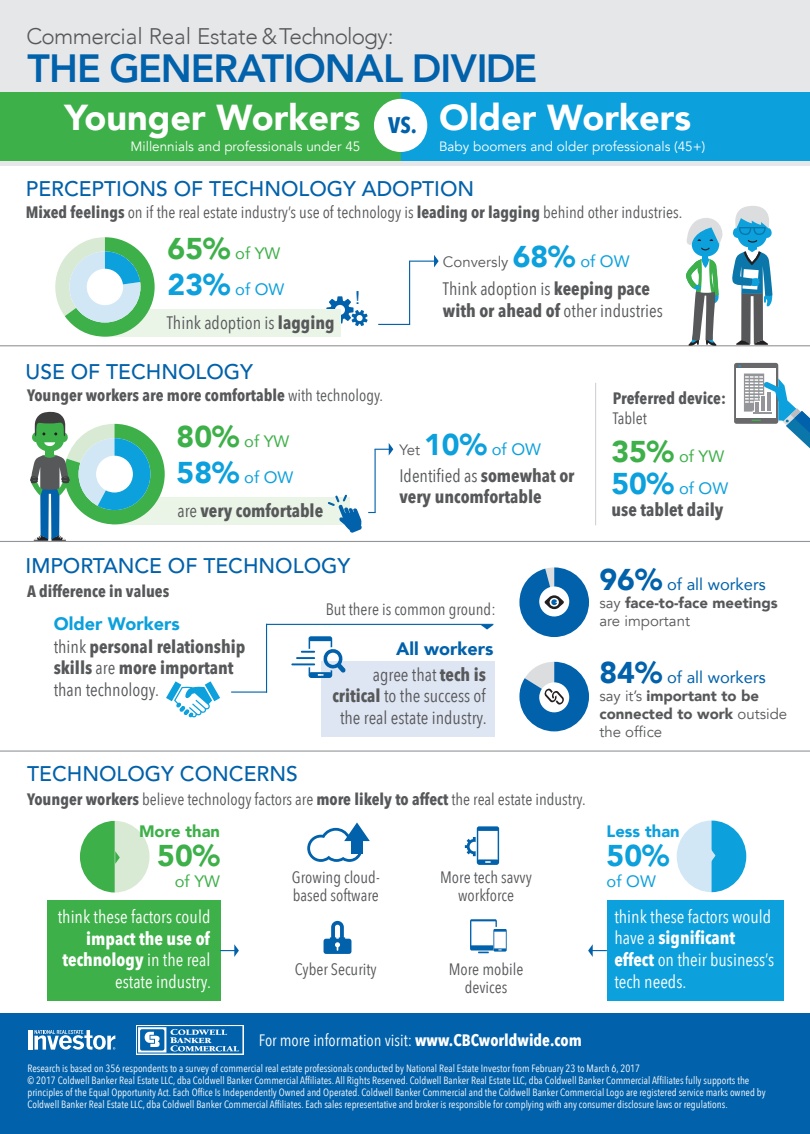
<style>
.page{position:relative;width:810px;height:1134px;background:#fff}
.page>*{position:absolute;margin:0;border:0;box-sizing:border-box;transform-origin:0 0}
.t1{font:800 39px "Avenir";letter-spacing:-.03em;color:#0161aa}
.t2{font:900 36px "Avenir";color:#fff}
.t3{font:900 30px "Avenir";color:#3eb049}
.t4{font:900 30px "Avenir";color:#0ca0dc}
.t5{font:300 22.5px "Avenir";letter-spacing:-.02em;color:#57585a}
.t6{font:700 22.5px "Avenir Next Condensed";color:#0161aa}
.t7{font:500 21px "Avenir";color:#0161aa}
.t8{font:18px/21.6px "Avenir Next Condensed";color:#57585a}
.t9{font:700 18px/21.6px "Avenir Next Condensed";color:#57585a}
.t10{font:18px/21.6px "Avenir Next Condensed";color:#fff}
.t11{font:700 18px/21.6px "Avenir Next Condensed";color:#fff;text-align:right}
.t12{font:900 18px "Avenir";color:#0ca0dc}
.t13{font:900 18px "Avenir";color:#0161aa}
.t14{font:18px "Arial";color:#0161aa}
.t15{font:16.5px/18px "Avenir Next Condensed";color:#57585a;text-align:center}
.t16{font:700 16.5px "Avenir Next Condensed";color:#57585a}
.t17{font:16.5px/36px "Avenir";color:#3eb049}
.t18{font:16.5px "Avenir Next Condensed";color:#fff}
.t19{font:16.5px "Avenir";color:#0161aa}
.t20{font:16.5px "Avenir";color:#0ca0dc}
.t21{font:900 16.5px "Avenir";color:#3eb049}
.t22{font:900 16.5px "Avenir";color:#0ca0dc}
.t23{font:900 15px/18px "Avenir";color:#57585a}
.t24{font:15px "Avenir";color:#57585a}
.t25{font:13.5px "Avenir";color:#fff}
.t26{font:10.5px/12px "Avenir Next Condensed";color:#fff}
.s1{font-weight:700}
.s2{font-weight:900;font-size:30px}
.s3{font-weight:900;font-size:30px;color:#0ca0dc}
.s4{color:#0ca0dc}
.s5{font-size:16.5px;color:#0ca0dc}
.s6{font-weight:400}
.s7{font-size:15px;color:#57585a}
</style>
<div class="page">
<div style="left:0;top:0;width:810px;height:165px;background:#e6e7e9"></div>
<div style="left:0;top:1012px;width:810px;height:121px;background:#0161aa"></div>
<svg style="left:136px;top:1025px;width:107px;height:29px"></svg>
<svg style="left:137px;top:1025px;width:105px;height:28px"></svg>
<svg style="left:323px;top:920px;width:28px;height:33px"></svg>
<hr style="left:28px;top:1029px;width:4px;height:20px;background:#fff">
<svg style="left:34px;top:1030px;width:81px;height:19px"></svg>
<hr style="left:0;top:345px;width:810px;height:1px;background:#939598">
<hr style="left:0;top:540px;width:810px;height:2px;background:#939598">
<hr style="left:0;top:750px;width:810px;height:1px;background:#939598">
<div style="left:607px;top:900px;width:176px;height:100px;background:#0ca0dc"></div>
<div style="left:47px;top:900px;width:173px;height:100px;background:#3eb049"></div>
<svg style="left:80px;top:820px;width:69px;height:72px"></svg>
<div style="left:321px;top:661px;width:173px;height:75px;background:#dfe6f3"></div>
<svg style="left:326px;top:296px;width:42px;height:30px"></svg>
<hr style="left:595px;top:382px;width:1px;height:143px;background:#d1d2d4">
<div style="left:112px;top:497px;width:238px;height:28px;background:#eaf4e7"></div>
<div style="left:103px;top:309px;width:238px;height:28px;background:#eaf4e7"></div>
<svg style="left:55px;top:237px;width:100px;height:99px"></svg>
<hr style="left:378px;top:324px;width:32px;height:1px;background:#0161aa">
<hr style="left:409px;top:261px;width:1px;height:63px;background:#0161aa">
<hr style="left:374px;top:449px;width:2px;height:63px;background:#0161aa">
<hr style="left:266px;top:623px;width:227px;height:1px;background:#0161aa">
<hr style="left:266px;top:623px;width:1px;height:69px;background:#0161aa">
<hr style="left:231px;top:691px;width:36px;height:1px;background:#0161aa">
<svg style="left:481px;top:624px;width:12px;height:5px"></svg>
<svg style="left:374px;top:443px;width:19px;height:12px"></svg>
<svg style="left:409px;top:255px;width:30px;height:12px"></svg>
<svg style="left:684px;top:218px;width:41px;height:128px"></svg>
<svg style="left:732px;top:206px;width:40px;height:139px"></svg>
<svg style="left:30px;top:411px;width:135px;height:129px"></svg>
<svg style="left:328px;top:494px;width:34px;height:39px"></svg>
<svg style="left:166px;top:681px;width:54px;height:36px"></svg>
<hr style="left:291px;top:663px;width:24px;height:2px;background:#0161aa">
<svg style="left:296px;top:636px;width:50px;height:41px"></svg>
<svg style="left:519px;top:567px;width:70px;height:70px"></svg>
<svg style="left:519px;top:661px;width:70px;height:70px"></svg>
<svg style="left:677px;top:820px;width:69px;height:71px"></svg>
<svg style="left:220px;top:944px;width:19px;height:12px"></svg>
<svg style="left:588px;top:944px;width:19px;height:12px"></svg>
<svg style="left:307px;top:822px;width:63px;height:39px"></svg>
<div style="left:351px;top:839px;width:12px;height:14px;background:#0161aa"></div>
<svg style="left:465px;top:826px;width:34px;height:38px"></svg>
<svg style="left:470px;top:919px;width:37px;height:34px"></svg>
<div style="left:734px;top:363px;width:44px;height:60px;background:#69696c;border-radius:2px"></div>
<div style="left:736px;top:368px;width:40px;height:49px;background:#fff"></div>
<svg style="left:744px;top:373px;width:66px;height:76px"></svg>
<div style="left:386px;top:93px;width:424px;height:68px;background:#0ca0dc"></div>
<div style="left:0;top:93px;width:401px;height:68px;background:#3eb049"></div>
<div style="left:374px;top:99px;width:53px;height:53px;background:#fff;border-radius:50%"></div>
<h3 class="t5" style="left:26px;top:23px;width:369px">Commercial Real Estate &amp; Technology:</h3>
<h1 class="t1" style="left:27px;top:45px;width:511px">THE GENERATIONAL DIVIDE</h1>
<h2 class="t2" style="left:64px;top:87px;width:297px">Younger Workers</h2>
<p class="t25" style="left:131px;top:139px;width:231px">Millennials and professionals under 45</p>
<h3 class="t6" style="left:388px;top:112px;width:30px">VS.</h3>
<h2 class="t2" style="left:439px;top:87px;width:253px">Older Workers</h2>
<p class="t25" style="left:439px;top:139px;width:268px">Baby boomers and older professionals (45+)</p>
<h3 class="t7" style="left:26px;top:177px;width:450px">PERCEPTIONS OF TECHNOLOGY ADOPTION</h3>
<h3 class="t15" style="left:26px;top:202px;width:658px"><span class="s1">Mixed feelings</span> on if the real estate industry’s use of technology is <span class="s1">leading or lagging</span> behind other industries.</h3>
<h3 class="t17" style="left:168px;top:235px;width:118px"><span class="s2">65%</span> of YW<br><span class="s3">23%</span> <span class="s4">of OW</span></h3>
<h3 class="t8" style="left:167px;top:311px;width:169px">Think adoption is <span class="s1">lagging</span></h3>
<h3 class="t24" style="left:443px;top:253px;width:188px">Conversly <span class="s3">68%</span> <span class="s5">of OW</span></h3>
<h3 class="t8" style="left:443px;top:277px;width:221px">Think adoption is <span class="s1">keeping pace with or ahead of</span> other industries</h3>
<h3 class="t14" style="left:355px;top:286px;width:7px">!</h3>
<h3 class="t7" style="left:26px;top:359px;width:229px">USE OF TECHNOLOGY</h3>
<h3 class="t16" style="left:27px;top:385px;width:358px">Younger workers are more comfortable <span class="s6">with technology.</span></h3>
<h3 class="t17" style="left:177px;top:423px;width:118px"><span class="s2">80%</span> of YW<br><span class="s3">58%</span> <span class="s4">of OW</span></h3>
<h3 class="t9" style="left:177px;top:500px;width:147px"><span class="s6">are</span> very comfortable</h3>
<h3 class="t7" style="left:26px;top:554px;width:326px">IMPORTANCE OF TECHNOLOGY</h3>
<h3 class="t16" style="left:27px;top:581px;width:144px">A difference in values</h3>
<h3 class="t20" style="left:399px;top:436px;width:143px"><span class="s7">Yet</span> <span class="s2">10%</span> of OW</h3>
<h3 class="t9" style="left:399px;top:464px;width:177px"><span class="s6">Identified as</span> somewhat or very uncomfortable</h3>
<h3 class="t12" style="left:54px;top:608px;width:127px">Older Workers</h3>
<h3 class="t9" style="left:54px;top:635px;width:193px"><span class="s6">think</span> personal relationship skills <span class="s6">are</span> more important <span class="s6">than technology.</span></h3>
<h3 class="t15" style="left:326px;top:599px;width:171px">But there is common ground:</h3>
<h3 class="t13" style="left:396px;top:633px;width:99px">All workers</h3>
<h3 class="t8" style="left:332px;top:662px;width:156px;text-align:right">agree that <span class="s1">tech is critical</span> to the success of the real estate industry.</h3>
<h3 class="t16" style="left:613px;top:388px;width:115px">Preferred device:</h3>
<h3 class="t15" style="left:613px;top:408px;width:36px">Tablet</h3>
<h3 class="t17" style="left:611px;top:440px;width:118px;line-height:31.5px"><span class="s2">35%</span> of YW<br><span class="s3">50%</span> <span class="s4">of OW</span></h3>
<h3 class="t9" style="left:611px;top:498px;width:113px">use tablet daily</h3>
<h3 class="t19" style="left:599px;top:571px;width:168px"><span class="s2">96%</span> of all workers</h3>
<h3 class="t23" style="left:599px;top:593px;width:180px"><span class="s6">say</span> face-to-face meetings <span class="s6">are important</span></h3>
<h3 class="t19" style="left:599px;top:664px;width:168px"><span class="s2">84%</span> of all workers</h3>
<h3 class="t23" style="left:599px;top:686px;width:189px"><span class="s6">say it’s</span> important to be connected to work <span class="s6">outside the office</span></h3>
<h3 class="t7" style="left:27px;top:761px;width:272px">TECHNOLOGY CONCERNS</h3>
<h3 class="t15" style="left:27px;top:788px;width:560px"><span class="s1">Younger workers</span> believe technology factors are <span class="s1">more likely to affect</span> the real estate industry.</h3>
<h3 class="t21" style="left:139px;top:817px;width:82px">More than</h3>
<h3 class="t3" style="left:157px;top:829px;width:64px">50%</h3>
<h3 class="t17" style="left:175px;top:862px;width:47px">of YW</h3>
<h3 class="t10" style="left:58px;top:905px;width:154px">think these factors could</h3>
<h3 class="t11" style="left:63px;top:927px;width:150px">impact the use of technology <span class="s6">in the real estate industry.</span></h3>
<h3 class="t22" style="left:607px;top:817px;width:75px">Less than</h3>
<h3 class="t4" style="left:607px;top:829px;width:64px">50%</h3>
<h3 class="t15" style="left:292px;top:867px;width:89px">Growing cloud-</h3>
<h3 class="t20" style="left:607px;top:867px;width:51px">of OW</h3>
<h3 class="t15" style="left:293px;top:885px;width:87px">based software</h3>
<h3 class="t15" style="left:440px;top:867px;width:93px">More tech savvy workforce</h3>
<h3 class="t10" style="left:614px;top:904px;width:161px">think these factors would have a <span class="s1">significant effect</span> on their business’s tech needs.</h3>
<h3 class="t15" style="left:295px;top:959px;width:83px">Cyber Security</h3>
<h3 class="t15" style="left:449px;top:959px;width:76px">More mobile devices</h3>
<h3 class="t18" style="left:259px;top:1025px;width:324px">For more information visit: <span class="s1">www.CBCworldwide.com</span></h3>
<p class="t26" style="left:27px;top:1061px;width:740px">Research is based on 356 respondents to a survey of commercial real estate professionals conducted by National Real Estate Investor from February 23 to March 6, 2017<br>© 2017 Coldwell Banker Real Estate LLC, dba Coldwell Banker Commercial Affiliates. All Rights Reserved. Coldwell Banker Real Estate LLC, dba Coldwell Banker Commercial Affiliates fully supports the principles of the Equal Opportunity Act. Each Office Is Independently Owned and Operated. Coldwell Banker Commercial and the Coldwell Banker Commercial Logo are registered service marks owned by Coldwell Banker Real Estate LLC, dba Coldwell Banker Commercial Affiliates. Each sales representative and broker is responsible for complying with any consumer disclosure laws or regulations.</p>
</div>
